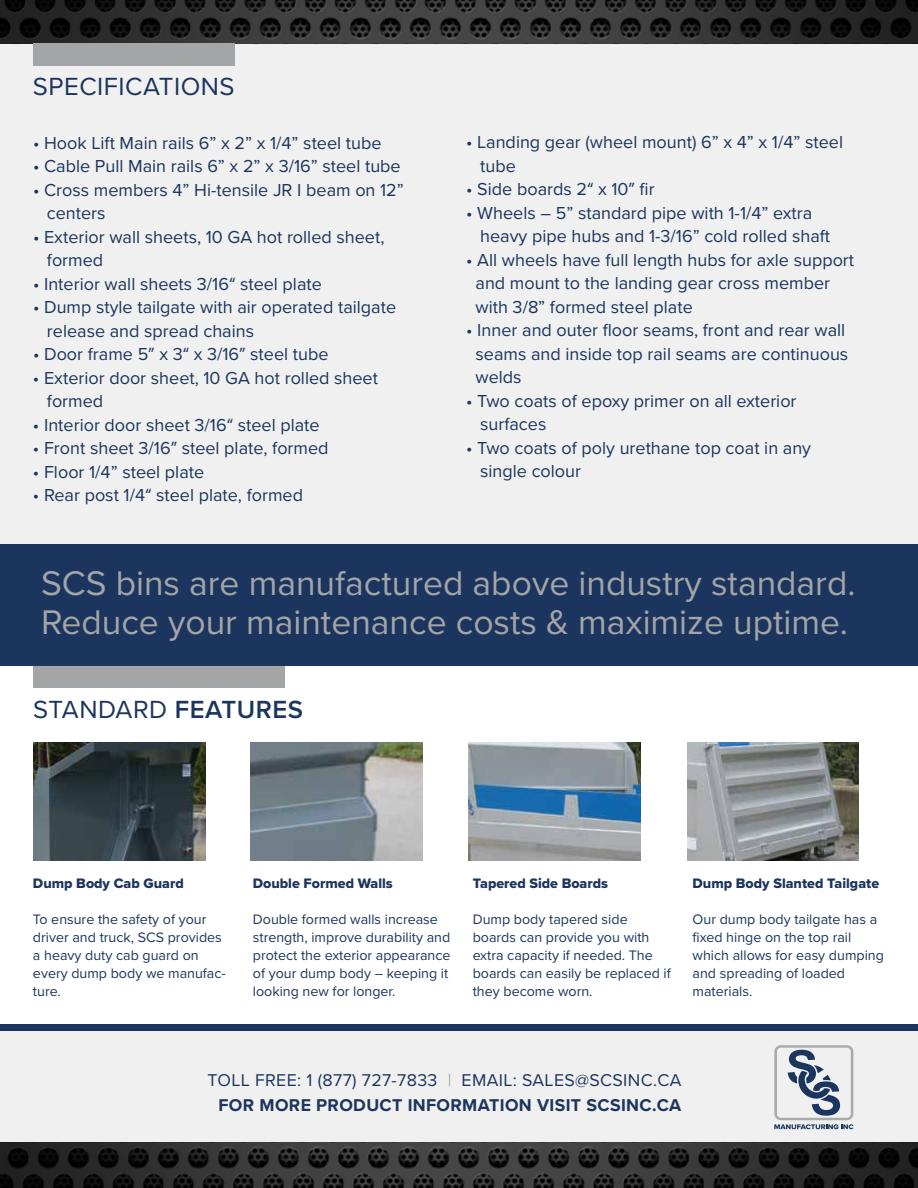
<style>
.page{position:relative;width:918px;height:1188px;background:#fff}
.page>*{position:absolute;margin:0;border:0;box-sizing:border-box;transform-origin:0 0}
.t1{font:35.4px/38.7px "Proxima Nova";color:#a3a5a6}
.t2{font:25.8px "Proxima Nova";letter-spacing:.02em;color:#1c355e}
.t3{font:18px/23.5px "Proxima Nova";color:#1c355e}
.t4{font:17.7px/25.7px "Proxima Nova";letter-spacing:.02em;color:#1c355e;text-align:right}
.t5{font:14.25px/18px "Proxima Nova";color:#1c355e}
.t6{font:14.25px "Proxima Nova Extrabld";color:#1c355e}
.s1{font-family:"Myriad Pro"}
.s2{font-weight:600}
.s3{color:#a3a5a6}
.s4{font-weight:700}
</style>
<div class="page">
<div style="left:0;top:1028px;width:918px;height:160px;background:#f0f0f0"></div>
<div style="left:0;top:1024px;width:918px;height:6px;background:#1c355e"></div>
<div style="left:0;top:13px;width:918px;height:589px;background:#f0f0f0"></div>
<img style="left:0;top:0;width:918px;height:44px">
<img style="left:0;top:1142px;width:918px;height:46px">
<div style="left:33px;top:43px;width:201px;height:22px;background:#a3a5a6"></div>
<div style="left:33px;top:666px;width:251px;height:22px;background:#a3a5a6"></div>
<img style="left:33px;top:743px;width:172px;height:117px">
<img style="left:251px;top:743px;width:172px;height:117px">
<img style="left:469px;top:743px;width:172px;height:117px">
<img style="left:687px;top:743px;width:172px;height:117px">
<div style="left:0;top:544px;width:918px;height:122px;background:#1c355e"></div>
<svg style="left:774px;top:1045px;width:79px;height:84px"></svg>
<h2 class="t2" style="left:33px;top:76px;width:203px">SPECIFICATIONS</h2>
<p class="t3" style="left:33px;top:132px;width:350px">• Hook Lift Main rails 6” x 2” x 1/4” steel tube</p>
<p class="t3" style="left:33px;top:155px;width:369px">• Cable Pull Main rails 6” x 2” x 3/16” steel tube</p>
<p class="t3" style="left:47px;top:179px;width:358px;text-indent:-14px">• Cross members 4” Hi-tensile JR I beam on 12” centers</p>
<p class="t3" style="left:47px;top:226px;width:339px;text-indent:-14px">• Exterior wall sheets, 10 GA hot rolled sheet, formed</p>
<p class="t3" style="left:33px;top:273px;width:290px">• Interior wall sheets 3/16<span class="s1">“</span> steel plate</p>
<p class="t3" style="left:47px;top:296px;width:351px;text-indent:-14px">• Dump style tailgate with air operated tailgate release and spread chains</p>
<p class="t3" style="left:33px;top:343px;width:297px">• Door frame 5<span class="s1">”</span> x 3<span class="s1">“</span> x 3/16<span class="s1">”</span> steel tube</p>
<p class="t3" style="left:47px;top:367px;width:333px;text-indent:-14px">• Exterior door sheet, 10 GA hot rolled sheet formed</p>
<p class="t3" style="left:33px;top:414px;width:288px">• Interior door sheet 3/16<span class="s1">“</span> steel plate</p>
<p class="t3" style="left:33px;top:437px;width:297px">• Front sheet 3/16<span class="s1">”</span> steel plate, formed</p>
<p class="t3" style="left:33px;top:461px;width:173px">• Floor 1/4” steel plate</p>
<p class="t3" style="left:33px;top:484px;width:272px">• Rear post 1/4<span class="s1">“</span> steel plate, formed</p>
<p class="t3" style="left:480px;top:132px;width:364px;text-indent:-14px">• Landing gear (wheel mount) 6” x 4” x 1/4” steel tube</p>
<p class="t3" style="left:466px;top:179px;width:190px">• Side boards 2<span class="s1">“</span> x 10<span class="s1">”</span> fir</p>
<p class="t3" style="left:480px;top:202px;width:352px;text-indent:-14px">• Wheels – 5” standard pipe with 1-1/4” extra heavy pipe hubs and 1-3/16” cold rolled shaft</p>
<p class="t3" style="left:476px;top:249px;width:380px;text-indent:-9px">• All wheels have full length hubs for axle support and mount to the landing gear cross member with 3/8” formed steel plate</p>
<p class="t3" style="left:476px;top:320px;width:374px;text-indent:-9px">• Inner and outer floor seams, front and rear wall seams and inside top rail seams are continuous welds</p>
<p class="t3" style="left:480px;top:390px;width:318px;text-indent:-14px">• Two coats of epoxy primer on all exterior surfaces</p>
<p class="t3" style="left:480px;top:437px;width:332px;text-indent:-14px">• Two coats of poly urethane top coat in any single colour</p>
<h1 class="t1" style="left:41px;top:566px;width:816px">SCS bins are manufactured above industry standard.<br>Reduce your maintenance costs &amp; maximize uptime.</h1>
<h2 class="t2" style="left:33px;top:698px;width:272px">STANDARD <span class="s2">FEATURES</span></h2>
<p class="t6" style="left:33px;top:877px;width:152px">Dump Body Cab Guard</p>
<p class="t5" style="left:33px;top:911px;width:194px">To ensure the safety of your driver and truck, SCS provides a heavy duty cab guard on every dump body we manufac&shy;ture.</p>
<p class="t6" style="left:253px;top:877px;width:141px">Double Formed Walls</p>
<p class="t5" style="left:253px;top:911px;width:199px">Double formed walls increase strength, improve durability and protect the exterior appearance of your dump body – keeping it looking new for longer.</p>
<p class="t6" style="left:473px;top:877px;width:137px">Tapered Side Boards</p>
<p class="t5" style="left:473px;top:911px;width:200px">Dump body tapered side boards can provide you with extra capacity if needed. The boards can easily be replaced if they become worn.</p>
<p class="t6" style="left:693px;top:877px;width:188px">Dump Body Slanted Tailgate</p>
<p class="t5" style="left:693px;top:911px;width:193px">Our dump body tailgate has a fixed hinge on the top rail which allows for easy dumping and spreading of loaded materials.</p>
<p class="t4" style="left:208px;top:1068px;width:475px">TOLL FREE: 1 (877) 727-7833 <span class="s3">|</span> EMAIL: SALES@SCSINC.CA<br><span class="s4">FOR MORE PRODUCT INFORMATION VISIT SCSINC.CA</span></p>
</div>
